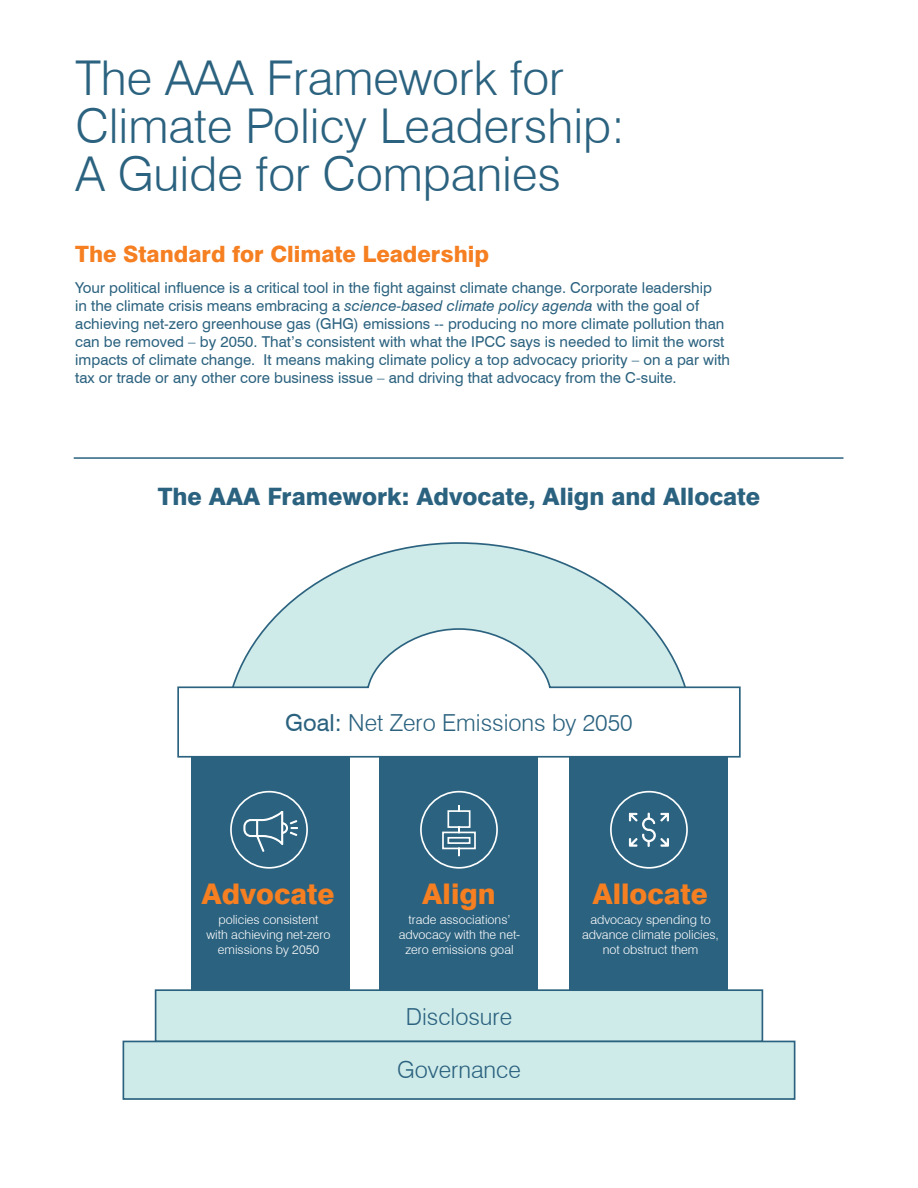
<style>
.page{position:relative;width:918px;height:1188px;background:#fff}
.page>*{position:absolute;margin:0;border:0;box-sizing:border-box;transform-origin:0 0}
.t1{font:300 48px/48px "Swiss 721 BT";color:#2b627f}
.t2{font:800 28.5px "Swiss 721 BT";color:#f57f21}
.t3{font:800 24px "Swiss 721 BT";color:#2b627f}
.t4{font:300 23.4px "Swiss 721 BT";color:#2b627f}
.t5{font:800 22.5px "Swiss 721 BT";color:#f57f21}
.Body{font:15px/18px "Swiss 721 BT";color:#2b627f}
.t6{font:300 12.6px/15.1px "Swiss 721 BT";color:#fff;text-align:center}
.s1{font-style:italic}
.s2{font-weight:400}
</style>
<div class="page">
<hr style="left:74px;top:457px;width:769px;height:2px;background:#2b627f">
<div style="left:225px;top:543px;width:468px;height:387px;background:#cfebe9;border-radius:50%"></div>
<div style="left:155px;top:756px;width:607px;height:238px;background:#fff"></div>
<div style="left:191px;top:756px;width:158px;height:235px;background:#2b627f"></div>
<svg style="left:244px;top:811px;width:54px;height:41px"></svg>
<div style="left:230px;top:791px;width:78px;height:78px;border:2px solid #fff;border-radius:50%"></div>
<div style="left:380px;top:757px;width:158px;height:234px;background:#2b627f"></div>
<svg style="left:442px;top:805px;width:34px;height:52px"></svg>
<div style="left:420px;top:791px;width:78px;height:78px;border:2px solid #fff;border-radius:50%"></div>
<div style="left:570px;top:757px;width:158px;height:234px;background:#2b627f"></div>
<svg style="left:629px;top:813px;width:40px;height:34px"></svg>
<div style="left:610px;top:791px;width:78px;height:78px;border:2px solid #fff;border-radius:50%"></div>
<div style="left:155px;top:989px;width:608px;height:53px;background:#cfebe9;border:2px solid #2b627f"></div>
<div style="left:123px;top:1041px;width:672px;height:59px;background:#cfebe9;border:2px solid #2b627f"></div>
<svg style="left:177px;top:627px;width:564px;height:131px"></svg>
<h1 class="t1" style="left:75px;top:53px;width:551px">The AAA Framework for<br>Climate Policy Leadership:<br>A Guide for Companies</h1>
<h3 class="t5" style="left:75px;top:240px;width:415px">The Standard for Climate Leadership</h3>
<p class="Body" style="left:75px;top:279px;width:656px">Your political influence is a critical tool in the fight against climate change. Corporate leadership<br>in the climate crisis means embracing a <span class="s1">science-based climate policy agenda</span> with the goal of achieving net-zero greenhouse gas (GHG) emissions -- producing no more climate pollution than can be removed – by 2050. That’s consistent with what the IPCC says is needed to limit the worst impacts of climate change. It means making climate policy a top advocacy priority – on a par with tax or trade or any other core business issue – and driving that advocacy from the C-suite.</p>
<h3 class="t3" style="left:158px;top:482px;width:604px">The AAA Framework: Advocate, Align and Allocate</h3>
<h3 class="t4" style="left:285px;top:709px;width:349px"><span class="s2">Goal:</span> Net Zero Emissions by 2050</h3>
<h3 class="t2" style="left:202px;top:877px;width:134px">Advocate</h3>
<h3 class="t2" style="left:422px;top:877px;width:75px">Align</h3>
<h3 class="t2" style="left:592px;top:877px;width:117px">Allocate</h3>
<h3 class="t6" style="left:206px;top:912px;width:126px">policies consistent with achieving net-zero emissions by 2050</h3>
<h3 class="t6" style="left:399px;top:912px;width:123px">trade associations’ advocacy with the net&shy;zero emissions goal</h3>
<h3 class="t6" style="left:582px;top:912px;width:138px">advocacy spending to advance climate policies, not obstruct them</h3>
<h3 class="t4" style="left:406px;top:1003px;width:108px">Disclosure</h3>
<h3 class="t4" style="left:397px;top:1055px;width:125px">Governance</h3>
</div>
